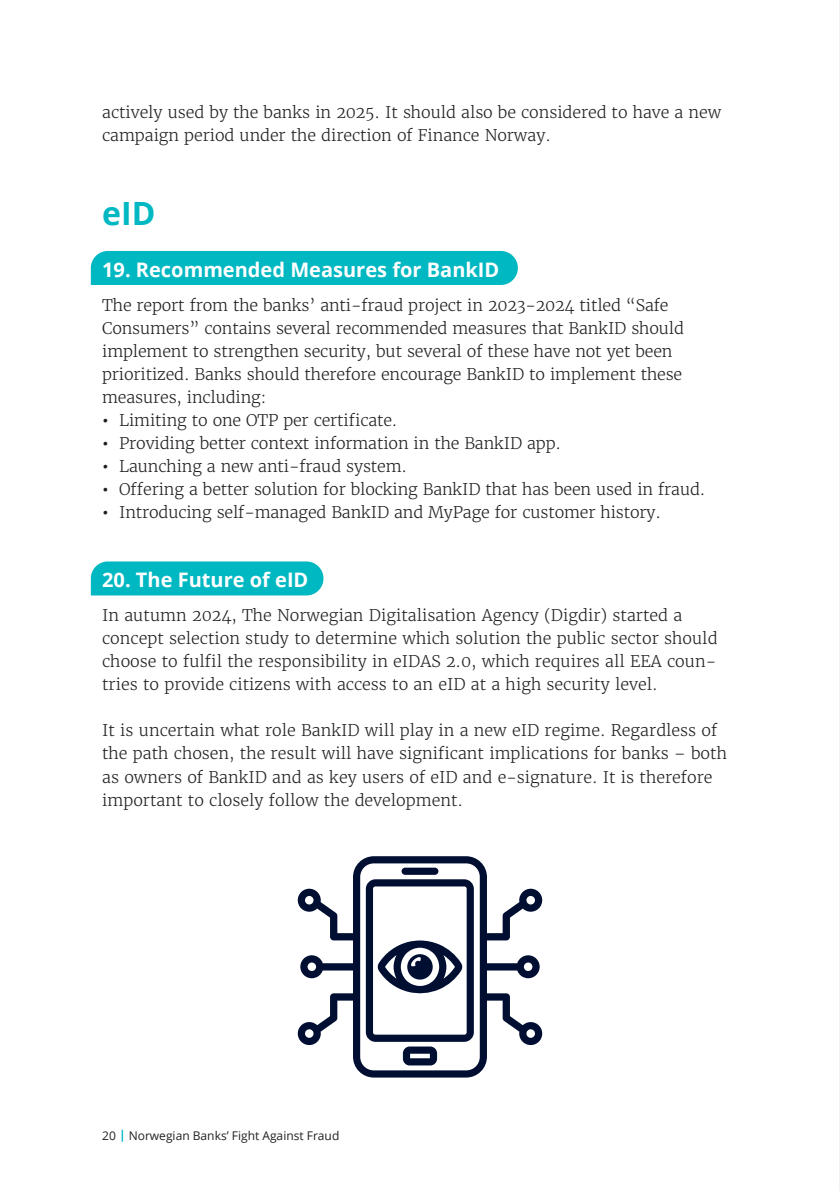
<style>
.page{position:relative;width:840px;height:1191px;background:#fff}
.page>*{position:absolute;margin:0;border:0;box-sizing:border-box;transform-origin:0 0}
.Mellomtittel_nivå_1{font:700 32px "Open Sans";color:#00b8c2}
.Mellomtittel_nivå_2__ikke_ininnhold{font:700 20px "Open Sans";color:#fff}
.Brødtekst{font:300 16px/23px "Merriweather";letter-spacing:-.005em;color:#231f20}
.t1{font:12px "Open Sans";color:#231f20}
.s1{font-weight:700}
.s2{font-weight:700;color:#00b8c2}
</style>
<div class="page">
<div style="left:91px;top:251px;width:426px;height:34px;background:#00b8c2"></div>
<div style="left:91px;top:561px;width:232px;height:34px;background:#00b8c2"></div>
<svg style="left:297px;top:856px;width:245px;height:221px"></svg>
<hr style="left:839px;top:0;width:1px;height:1191px;background:#e6e7e9">
<p class="Brødtekst" style="left:102px;top:101px;width:620px">actively used by the banks in 2025. It should also be considered to have a new campaign period under the direction of Finance Norway.</p>
<p class="Mellomtittel_nivå_1" style="left:102px;top:191px;width:55px">eID</p>
<p class="Mellomtittel_nivå_2__ikke_ininnhold" style="left:102px;top:255px;width:398px">19. Recommended Measures for BankID</p>
<p class="Brødtekst" style="left:102px;top:294px;width:583px">The report from the banks’ anti-fraud project in 2023-2024 titled “Safe Consumers” contains several recommended measures that BankID should implement to strengthen security, but several of these have not yet been prioritized. Banks should therefore encourage BankID to implement these measures, including:</p>
<p class="Brødtekst" style="left:102px;top:409px;width:296px"><span class="s1">•</span> Limiting to one OTP per certificate.</p>
<p class="Brødtekst" style="left:102px;top:432px;width:460px"><span class="s1">•</span> Providing better context information in the BankID app.</p>
<p class="Brødtekst" style="left:102px;top:455px;width:306px"><span class="s1">•</span> Launching a new anti-fraud system.</p>
<p class="Brødtekst" style="left:102px;top:478px;width:604px"><span class="s1">•</span> Offering a better solution for blocking BankID that has been used in fraud.</p>
<p class="Brødtekst" style="left:102px;top:501px;width:560px"><span class="s1">•</span> Introducing self-managed BankID and MyPage for customer history.</p>
<p class="Mellomtittel_nivå_2__ikke_ininnhold" style="left:102px;top:565px;width:208px">20. The Future of eID</p>
<p class="Brødtekst" style="left:102px;top:604px;width:616px">In autumn 2024, The Norwegian Digitalisation Agency (Digdir) started a concept selection study to determine which solution the public sector should choose to fulfil the responsibility in eIDAS 2.0, which requires all EEA coun&shy;tries to provide citizens with access to an eID at a high security level.</p>
<p class="Brødtekst" style="left:102px;top:719px;width:626px">It is uncertain what role BankID will play in a new eID regime. Regardless of the path chosen, the result will have significant implications for banks – both as owners of BankID and as key users of eID and e-signature. It is therefore important to closely follow the development.</p>
<p class="t1" style="left:102px;top:1127px;width:238px">20 <span class="s2">|</span> Norwegian Banks’ Fight Against Fraud</p>
</div>
